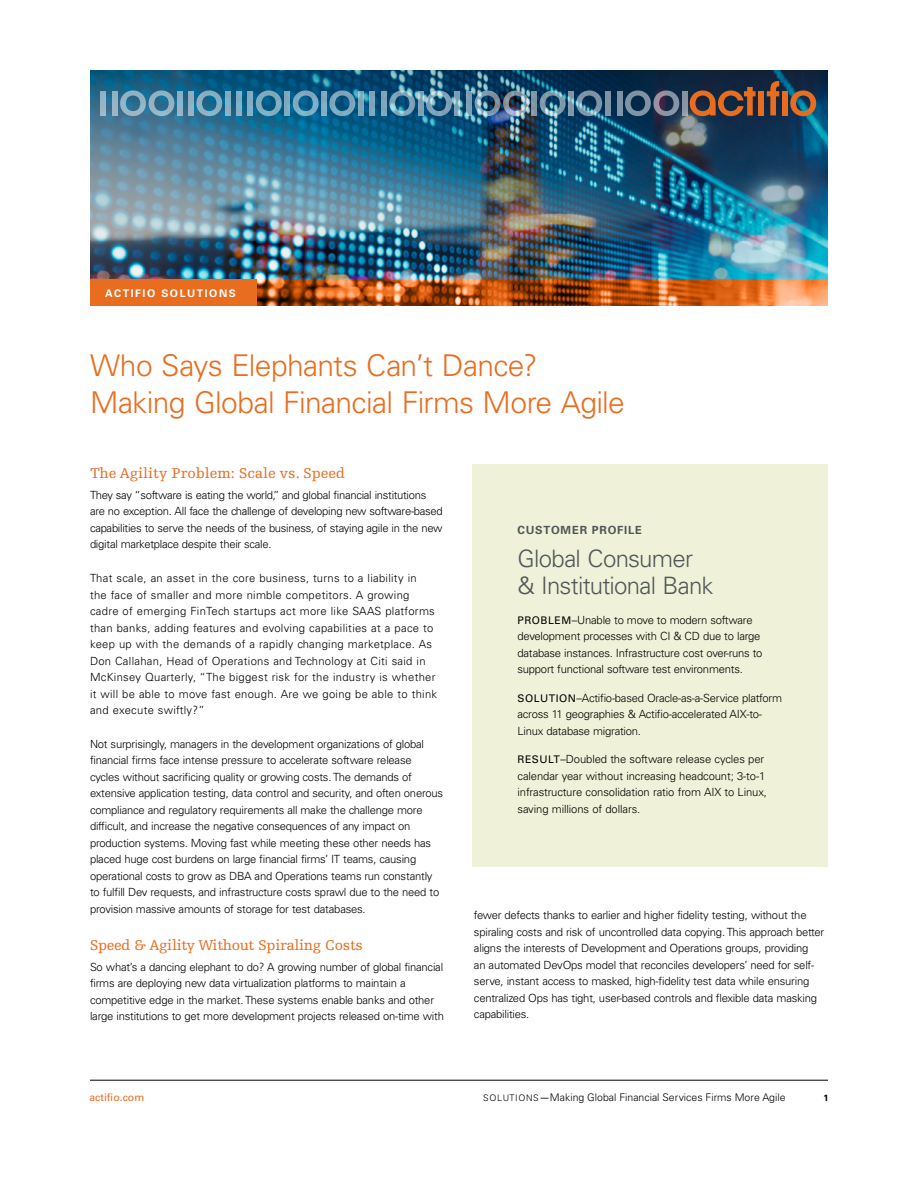
<style>
.page{position:relative;width:918px;height:1188px;background:#fff}
.page>*{position:absolute;margin:0;border:0;box-sizing:border-box;transform-origin:0 0}
.t1{font:300 30px/37.5px "Univers LT Std";letter-spacing:-.02em;color:#e86d1f}
.t2{font:300 24px/27px "Univers";letter-spacing:-.03em;color:#4f5858}
.t3{font:15px "Egyptienne F";letter-spacing:-.02em;color:#e86d1f}
.t4{font:15px "Egyptienne F";color:#e86d1f}
.t5{font:300 11.25px/16.5px "Univers LT Std";letter-spacing:-.02em;color:#000}
.t6{font:300 11.25px/16.5px "Univers LT Std";letter-spacing:.025em;color:#000}
.t7{font:700 11.25px "Univers";letter-spacing:.07em;color:#4f5858}
.t8{font:300 10.5px "Univers LT Std";color:#000}
.t9{font:700 10.5px "Univers";letter-spacing:.15em;color:#fff}
.t10{font:10.5px "Univers LT Std";color:#e86d1f}
.t11{font:700 9px "Univers LT Std";color:#000}
.s1{font-weight:400;font-size:10.5px}
.s2{font-size:9px}
.s3{font-weight:400}
</style>
<div class="page">
<img style="left:90px;top:70px;width:738px;height:209px">
<div style="left:90px;top:279px;width:166px;height:27px;background:#e86d1f"></div>
<svg style="left:256px;top:279px;width:572px;height:27px;background:#be5d1e"></svg>
<div style="left:682px;top:91px;width:5px;height:24px;background:#8a94a2"></div>
<div style="left:617px;top:91px;width:5px;height:24px;background:#7f94a5"></div>
<div style="left:605px;top:91px;width:6px;height:24px;background:#7f94a5"></div>
<svg style="left:568px;top:91px;width:6px;height:24px"></svg>
<svg style="left:576px;top:90px;width:26px;height:26px"></svg>
<div style="left:381px;top:91px;width:6px;height:24px;background:#7fa5bd"></div>
<svg style="left:370px;top:91px;width:5px;height:24px"></svg>
<svg style="left:358px;top:91px;width:5px;height:24px"></svg>
<svg style="left:329px;top:90px;width:26px;height:26px"></svg>
<div style="left:285px;top:91px;width:5px;height:24px;background:#7faabe"></div>
<svg style="left:532px;top:91px;width:5px;height:24px"></svg>
<svg style="left:540px;top:90px;width:26px;height:26px"></svg>
<div style="left:466px;top:91px;width:6px;height:24px;background:#7f9bb0"></div>
<svg style="left:454px;top:91px;width:6px;height:24px"></svg>
<svg style="left:426px;top:90px;width:26px;height:26px"></svg>
<svg style="left:418px;top:91px;width:5px;height:24px"></svg>
<svg style="left:389px;top:90px;width:26px;height:26px"></svg>
<div style="left:321px;top:91px;width:6px;height:24px;background:#7fadc5"></div>
<svg style="left:293px;top:90px;width:26px;height:26px"></svg>
<svg style="left:625px;top:90px;width:54px;height:26px"></svg>
<svg style="left:475px;top:90px;width:54px;height:26px"></svg>
<div style="left:112px;top:91px;width:6px;height:24px;background:#97b4c3"></div>
<div style="left:101px;top:91px;width:5px;height:24px;background:#96b5c5"></div>
<div style="left:248px;top:91px;width:5px;height:24px;background:#7fafc4"></div>
<svg style="left:236px;top:91px;width:6px;height:24px"></svg>
<svg style="left:256px;top:90px;width:26px;height:26px"></svg>
<svg style="left:225px;top:91px;width:5px;height:24px"></svg>
<div style="left:188px;top:91px;width:6px;height:24px;background:#8eb1c3"></div>
<div style="left:177px;top:91px;width:6px;height:24px;background:#8db4c6"></div>
<svg style="left:120px;top:90px;width:54px;height:26px"></svg>
<svg style="left:196px;top:90px;width:26px;height:26px"></svg>
<div style="left:758px;top:91px;width:6px;height:24px;background:#e86d1f"></div>
<div style="left:782px;top:91px;width:6px;height:24px;background:#e86d1f"></div>
<svg style="left:790px;top:90px;width:26px;height:26px"></svg>
<svg style="left:690px;top:87px;width:66px;height:29px;background:#734631"></svg>
<svg style="left:767px;top:81px;width:12px;height:34px"></svg>
<hr style="left:90px;top:1080px;width:738px;height:1px;background:#000">
<div style="left:472px;top:464px;width:356px;height:402px;background:#f0f1d9"></div>
<p class="t9" style="left:105px;top:287px;width:132px">ACTIFIO SOLUTIONS</p>
<h1 class="t1" style="left:90px;top:346px;width:536px">Who Says Elephants Can’t Dance?<br>Making Global Financial Firms More Agile</h1>
<h3 class="t4" style="left:90px;top:465px;width:257px">The Agility Problem: Scale vs. Speed</h3>
<p class="t5" style="left:90px;top:487px;width:354px">They say “software is eating the world,” and global financial institutions are no exception. All face the challenge of developing new software-based capabilities to serve the needs of the business, of staying agile in the new digital marketplace despite their scale.</p>
<p class="t6" style="left:90px;top:570px;width:349px">That scale, an asset in the core business, turns to a liability in<br>the face of smaller and more nimble competitors. A growing cadre of emerging FinTech startups act more like SAAS platforms than banks, adding features and evolving capabilities at a pace to keep up with the demands of a rapidly changing marketplace. As Don Callahan, Head of Operations and Technology at Citi said in McKinsey Quarterly, “The biggest risk for the industry is whether it will be able to move fast enough. Are we going be able to think and execute swiftly?”</p>
<p class="t5" style="left:90px;top:736px;width:355px">Not surprisingly, managers in the development organizations of global financial firms face intense pressure to accelerate software release cycles without sacrificing quality or growing costs. The demands of extensive application testing, data control and security, and often onerous compliance and regulatory requirements all make the challenge more difficult, and increase the negative consequences of any impact on production systems. Moving fast while meeting these other needs has placed huge cost burdens on large financial firms’ IT teams, causing operational costs to grow as DBA and Operations teams run constantly to fulfill Dev requests, and infrastructure costs sprawl due to the need to provision massive amounts of storage for test databases.</p>
<h3 class="t3" style="left:90px;top:936px;width:275px">Speed &amp; Agility Without Spiraling Costs</h3>
<p class="t5" style="left:90px;top:958px;width:356px">So what’s a dancing elephant to do? A growing number of global financial firms are deploying new data virtualization platforms to maintain a competitive edge in the market. These systems enable banks and other large institutions to get more development projects released on-time with</p>
<p class="t7" style="left:518px;top:523px;width:126px">CUSTOMER PROFILE</p>
<h2 class="t2" style="left:518px;top:545px;width:198px">Global Consumer &amp; Institutional Bank</h2>
<p class="t5" style="left:518px;top:612px;width:247px"><span class="s1">PROBLEM</span>–Unable to move to modern software development processes with CI &amp; CD due to large database instances. Infrastructure cost over-runs to support functional software test environments.</p>
<p class="t5" style="left:518px;top:690px;width:266px"><span class="s1">SOLUTION</span>–Actifio-based Oracle-as-a-Service platform across 11 geographies &amp; Actifio-accelerated AIX-to-<br>Linux database migration.</p>
<p class="t5" style="left:517px;top:751px;width:251px"><span class="s1">RESULT</span>–Doubled the software release cycles per calendar year without increasing headcount; 3-to-1 infrastructure consolidation ratio from AIX to Linux, saving millions of dollars.</p>
<p class="t5" style="left:474px;top:907px;width:352px">fewer defects thanks to earlier and higher fidelity testing, without the spiraling costs and risk of uncontrolled data copying. This approach better aligns the interests of Development and Operations groups, providing<br>an automated DevOps model that reconciles developers’ need for self&shy;serve, instant access to masked, high-fidelity test data while ensuring centralized Ops has tight, user-based controls and flexible data masking capabilities.</p>
<p class="t10" style="left:89px;top:1091px;width:56px">actifio.com</p>
<p class="t8" style="left:483px;top:1091px;width:304px"><span class="s2">SOLUTIONS</span><span class="s3">—</span>Making Global Financial Services Firms More Agile</p>
<p class="t11" style="left:823px;top:1092px;width:7px">1</p>
</div>
